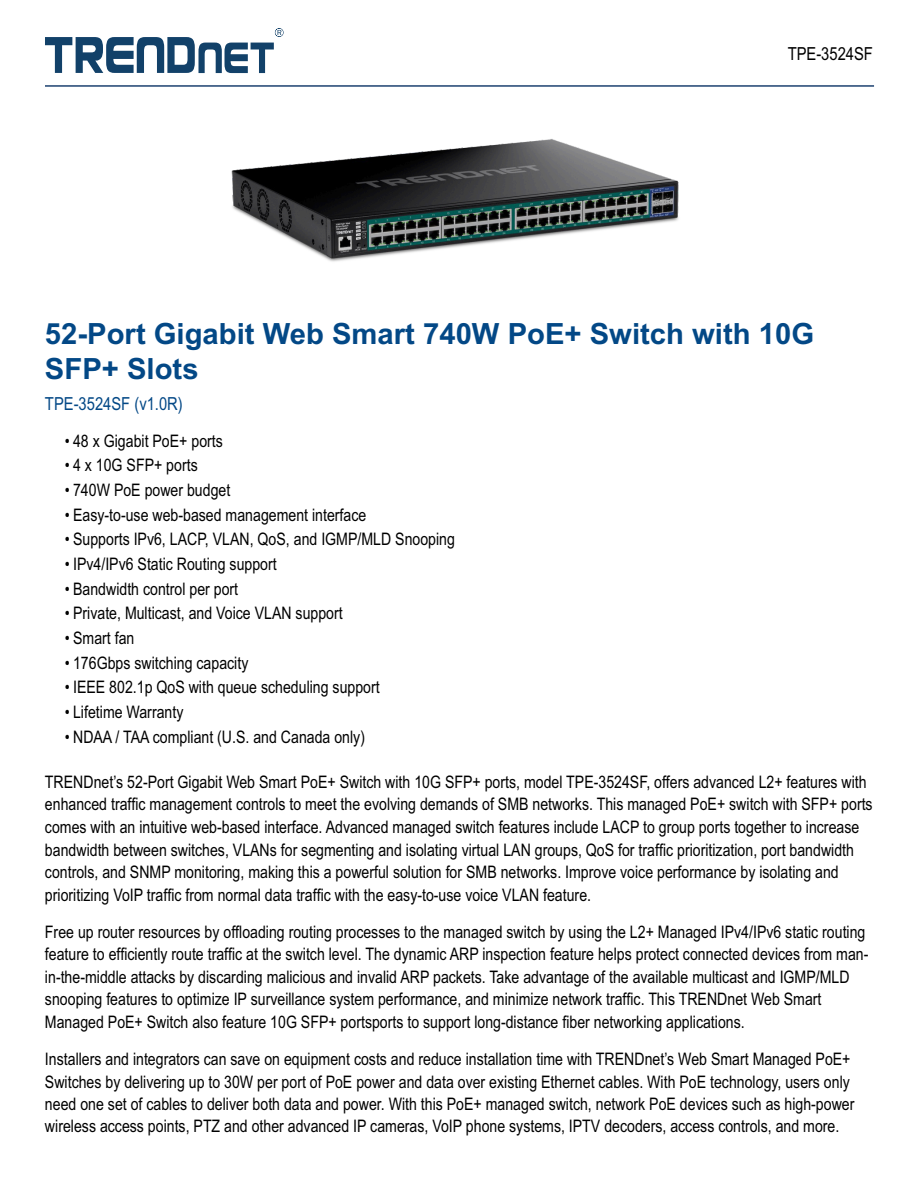
<style>
.page{position:relative;width:918px;height:1188px;background:#fff}
.page>*{position:absolute;margin:0;border:0;box-sizing:border-box;transform-origin:0 0}
.t1{font:700 29.25px/35.1px "Arial";color:#034886}
.t2{font:18px "Arial Narrow";color:#034886}
.t3{font:18px "Arial Narrow";color:#000}
.t4{font:17.25px/22.5px "Arial Narrow";color:#000}
</style>
<div class="page">
<svg style="left:45px;top:37px;width:186px;height:36px"></svg>
<img style="left:231px;top:28px;width:448px;height:234px">
<hr style="left:45px;top:85px;width:829px;height:2px;background:#32537d">
<p class="t3" style="left:788px;top:47px;width:87px">TPE-3524SF</p>
<h1 class="t1" style="left:45px;top:319px;width:771px">52-Port Gigabit Web Smart 740W PoE+ Switch with 10G<br>SFP+ Slots</h1>
<p class="t2" style="left:45px;top:397px;width:139px">TPE-3524SF (v1.0R)</p>
<p class="t4" style="left:65px;top:431px;width:160px">• 48 x Gigabit PoE+ ports</p>
<p class="t4" style="left:65px;top:456px;width:134px">• 4 x 10G SFP+ ports</p>
<p class="t4" style="left:65px;top:480px;width:167px">• 740W PoE power budget</p>
<p class="t4" style="left:65px;top:505px;width:303px">• Easy-to-use web-based management interface</p>
<p class="t4" style="left:65px;top:530px;width:392px">• Supports IPv6, LACP, VLAN, QoS, and IGMP/MLD Snooping</p>
<p class="t4" style="left:65px;top:554px;width:213px">• IPv4/IPv6 Static Routing support</p>
<p class="t4" style="left:65px;top:579px;width:175px">• Bandwidth control per port</p>
<p class="t4" style="left:65px;top:604px;width:280px">• Private, Multicast, and Voice VLAN support</p>
<p class="t4" style="left:65px;top:628px;width:71px">• Smart fan</p>
<p class="t4" style="left:65px;top:653px;width:185px">• 176Gbps switching capacity</p>
<p class="t4" style="left:65px;top:678px;width:317px">• IEEE 802.1p QoS with queue scheduling support</p>
<p class="t4" style="left:65px;top:702px;width:120px">• Lifetime Warranty</p>
<p class="t4" style="left:65px;top:727px;width:302px">• NDAA / TAA compliant (U.S. and Canada only)</p>
<p class="t4" style="left:45px;top:772px;width:829px">TRENDnet’s 52-Port Gigabit Web Smart PoE+ Switch with 10G SFP+ ports, model TPE-3524SF, offers advanced L2+ features with enhanced traffic management controls to meet the evolving demands of SMB networks. This managed PoE+ switch with SFP+ ports comes with an intuitive web-based interface. Advanced managed switch features include LACP to group ports together to increase</p>
<p class="t4" style="left:45px;top:840px;width:811px">bandwidth between switches, VLANs for segmenting and isolating virtual LAN groups, QoS for traffic prioritization, port bandwidth controls, and SNMP monitoring, making this a powerful solution for SMB networks. Improve voice performance by isolating and prioritizing VoIP traffic from normal data traffic with the easy-to-use voice VLAN feature.</p>
<p class="t4" style="left:45px;top:922px;width:825px">Free up router resources by offloading routing processes to the managed switch by using the L2+ Managed IPv4/IPv6 static routing feature to efficiently route traffic at the switch level. The dynamic ARP inspection feature helps protect connected devices from man&shy;in-the-middle attacks by discarding malicious and invalid ARP packets. Take advantage of the available multicast and IGMP/MLD snooping features to optimize IP surveillance system performance, and minimize network traffic. This TRENDnet Web Smart Managed PoE+ Switch also feature 10G SFP+ portsports to support long-distance fiber networking applications.</p>
<p class="t4" style="left:45px;top:1049px;width:811px">Installers and integrators can save on equipment costs and reduce installation time with TRENDnet’s Web Smart Managed PoE+ Switches by delivering up to 30W per port of PoE power and data over existing Ethernet cables. With PoE technology, users only need one set of cables to deliver both data and power. With this PoE+ managed switch, network PoE devices such as high-power wireless access points, PTZ and other advanced IP cameras, VoIP phone systems, IPTV decoders, access controls, and more.</p>
</div>
